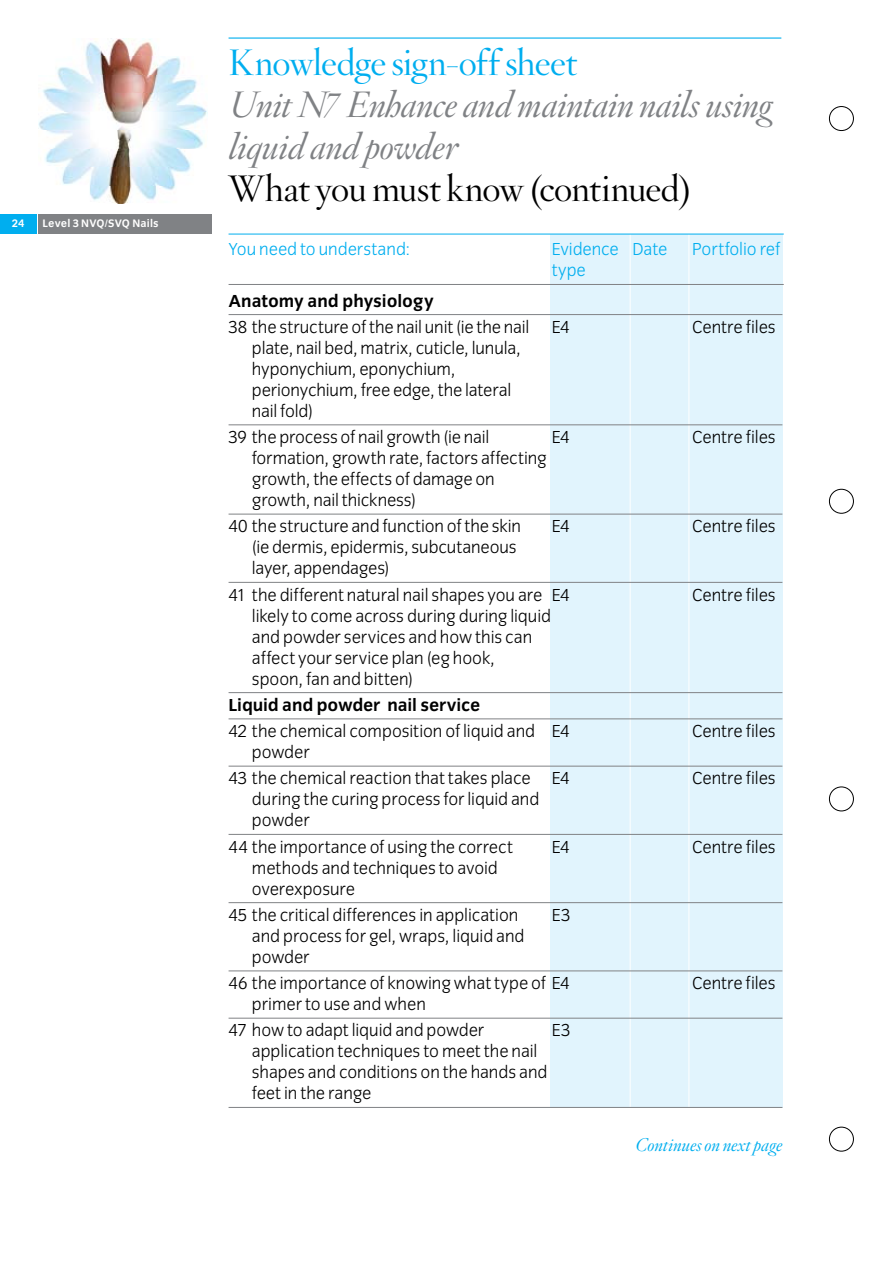
<style>
.page{position:relative;width:893px;height:1263px;background:#fff}
.page>*{position:absolute;margin:0;border:0;box-sizing:border-box;transform-origin:0 0}
.t1{font:italic 36px/42px "Hoefler Titling HTF Lt";letter-spacing:-.015em;color:#808285}
.t2{font:36px "Hoefler Titling HTF Lt Roman";letter-spacing:-.015em;color:#000}
.t3{font:36px "Hoefler Titling HTF Lt Roman";letter-spacing:-.015em;color:#00aeef}
.t4{font:300 18px/21px "Congress Sans";letter-spacing:-.005em;color:#000}
.t5{font:300 18px "Congress Sans";letter-spacing:-.005em;color:#00aeef}
.t6{font:700 18px "Congress Sans";letter-spacing:-.005em;color:#000}
.t7{font:italic 18px "Hoefler Titling HTF Lt";color:#00aeef}
.t8{font:700 11.25px "Congress Sans";letter-spacing:.015em;color:#fff}
</style>
<div class="page">
<div style="left:38px;top:215px;width:174px;height:19px;background:#808285"></div>
<div style="left:0;top:215px;width:36px;height:19px;background:#00aeef"></div>
<div style="left:829px;top:106px;width:25px;height:25px;border:1px solid #000;border-radius:50%"></div>
<div style="left:829px;top:1127px;width:25px;height:24px;border:1px solid #000;border-radius:50%"></div>
<div style="left:829px;top:787px;width:25px;height:24px;border:1px solid #000;border-radius:50%"></div>
<div style="left:829px;top:489px;width:25px;height:24px;border:1px solid #000;border-radius:50%"></div>
<img style="left:38px;top:38px;width:170px;height:166px">
<div style="left:550px;top:234px;width:232px;height:873px;background:#e1f4fd"></div>
<hr style="left:630px;top:234px;width:1px;height:873px;background:#fff">
<hr style="left:688px;top:234px;width:1px;height:873px;background:#fff">
<hr style="left:229px;top:314px;width:553px;height:1px;background:#808285">
<hr style="left:229px;top:424px;width:553px;height:1px;background:#808285">
<hr style="left:229px;top:514px;width:553px;height:1px;background:#808285">
<hr style="left:229px;top:582px;width:553px;height:1px;background:#808285">
<hr style="left:229px;top:692px;width:553px;height:1px;background:#808285">
<hr style="left:229px;top:718px;width:553px;height:1px;background:#808285">
<hr style="left:229px;top:766px;width:553px;height:1px;background:#808285">
<hr style="left:229px;top:834px;width:553px;height:1px;background:#808285">
<hr style="left:229px;top:902px;width:553px;height:1px;background:#808285">
<hr style="left:229px;top:970px;width:553px;height:1px;background:#808285">
<hr style="left:229px;top:1018px;width:553px;height:1px;background:#808285">
<hr style="left:229px;top:1107px;width:553px;height:1px;background:#808285">
<hr style="left:229px;top:234px;width:555px;height:1px;background:#00aeef">
<hr style="left:229px;top:284px;width:555px;height:1px;background:#808285">
<hr style="left:229px;top:37px;width:552px;height:2px;background:#00aeef">
<p class="t8" style="left:12px;top:217px;width:14px">24</p>
<p class="t8" style="left:43px;top:217px;width:118px">Level 3 NVQ/SVQ Nails</p>
<h1 class="t3" style="left:229px;top:39px;width:351px">Knowledge sign-off sheet</h1>
<h1 class="t1" style="left:229px;top:85px;width:545px">Unit N7 Enhance and maintain nails using liquid and powder</h1>
<h1 class="t2" style="left:229px;top:165px;width:465px">What you must know (continued)</h1>
<p class="t5" style="left:229px;top:240px;width:183px">You need to understand:</p>
<p class="t5" style="left:552px;top:240px;width:117px">Evidence Date</p>
<p class="t5" style="left:692px;top:240px;width:90px">Portfolio ref</p>
<p class="t5" style="left:552px;top:261px;width:36px">type</p>
<p class="t6" style="left:229px;top:290px;width:207px">Anatomy and physiology</p>
<p class="t4" style="left:229px;top:316px;width:343px">38 the structure of the nail unit (ie the nail E4</p>
<p class="t4" style="left:692px;top:316px;width:85px">Centre files</p>
<p class="t4" style="left:252px;top:337px;width:270px">plate, nail bed, matrix, cuticle, lunula, hyponychium, eponychium, perionychium, free edge, the lateral nail fold)</p>
<p class="t4" style="left:229px;top:427px;width:262px">39 the process of nail growth (ie nail</p>
<p class="t4" style="left:552px;top:427px;width:19px">E4</p>
<p class="t4" style="left:692px;top:427px;width:85px">Centre files</p>
<p class="t4" style="left:252px;top:448px;width:296px">formation, growth rate, factors affecting growth, the effects of damage on growth, nail thickness)</p>
<p class="t4" style="left:229px;top:516px;width:294px">40 the structure and function of the skin</p>
<p class="t4" style="left:552px;top:516px;width:19px">E4</p>
<p class="t4" style="left:692px;top:516px;width:85px">Centre files</p>
<p class="t4" style="left:252px;top:537px;width:266px">(ie dermis, epidermis, subcutaneous layer, appendages)</p>
<p class="t4" style="left:229px;top:584px;width:343px">41 the different natural nail shapes you are E4</p>
<p class="t4" style="left:692px;top:584px;width:85px">Centre files</p>
<p class="t4" style="left:252px;top:605px;width:301px">likely to come across during during liquid and powder services and how this can affect your service plan (eg hook,<br>spoon, fan and bitten)</p>
<p class="t6" style="left:229px;top:695px;width:253px">Liquid and powder nail service</p>
<p class="t4" style="left:229px;top:721px;width:343px">42 the chemical composition of liquid and E4</p>
<p class="t4" style="left:692px;top:721px;width:85px">Centre files</p>
<p class="t4" style="left:229px;top:739px;width:343px;line-height:26.2px;text-indent:23px">powder<br>43 the chemical reaction that takes place E4</p>
<p class="t4" style="left:692px;top:768px;width:85px">Centre files</p>
<p class="t4" style="left:252px;top:789px;width:289px">during the curing process for liquid and powder</p>
<p class="t4" style="left:229px;top:836px;width:286px">44 the importance of using the correct</p>
<p class="t4" style="left:552px;top:836px;width:19px">E4</p>
<p class="t4" style="left:692px;top:836px;width:85px">Centre files</p>
<p class="t4" style="left:252px;top:857px;width:247px">methods and techniques to avoid overexposure</p>
<p class="t4" style="left:229px;top:904px;width:291px">45 the critical differences in application</p>
<p class="t4" style="left:552px;top:904px;width:20px">E3</p>
<p class="t4" style="left:252px;top:925px;width:274px">and process for gel, wraps, liquid and powder</p>
<p class="t4" style="left:229px;top:973px;width:343px">46 the importance of knowing what type of E4</p>
<p class="t4" style="left:692px;top:973px;width:85px">Centre files</p>
<p class="t4" style="left:228px;top:991px;width:257px;line-height:26.2px;text-indent:23px">primer to use and when<br>47 how to adapt liquid and powder</p>
<p class="t4" style="left:552px;top:1020px;width:20px">E3</p>
<p class="t4" style="left:252px;top:1041px;width:297px">application techniques to meet the nail shapes and conditions on the hands and feet in the range</p>
<p class="t7" style="left:636px;top:1133px;width:148px">Continues on next page</p>
</div>
